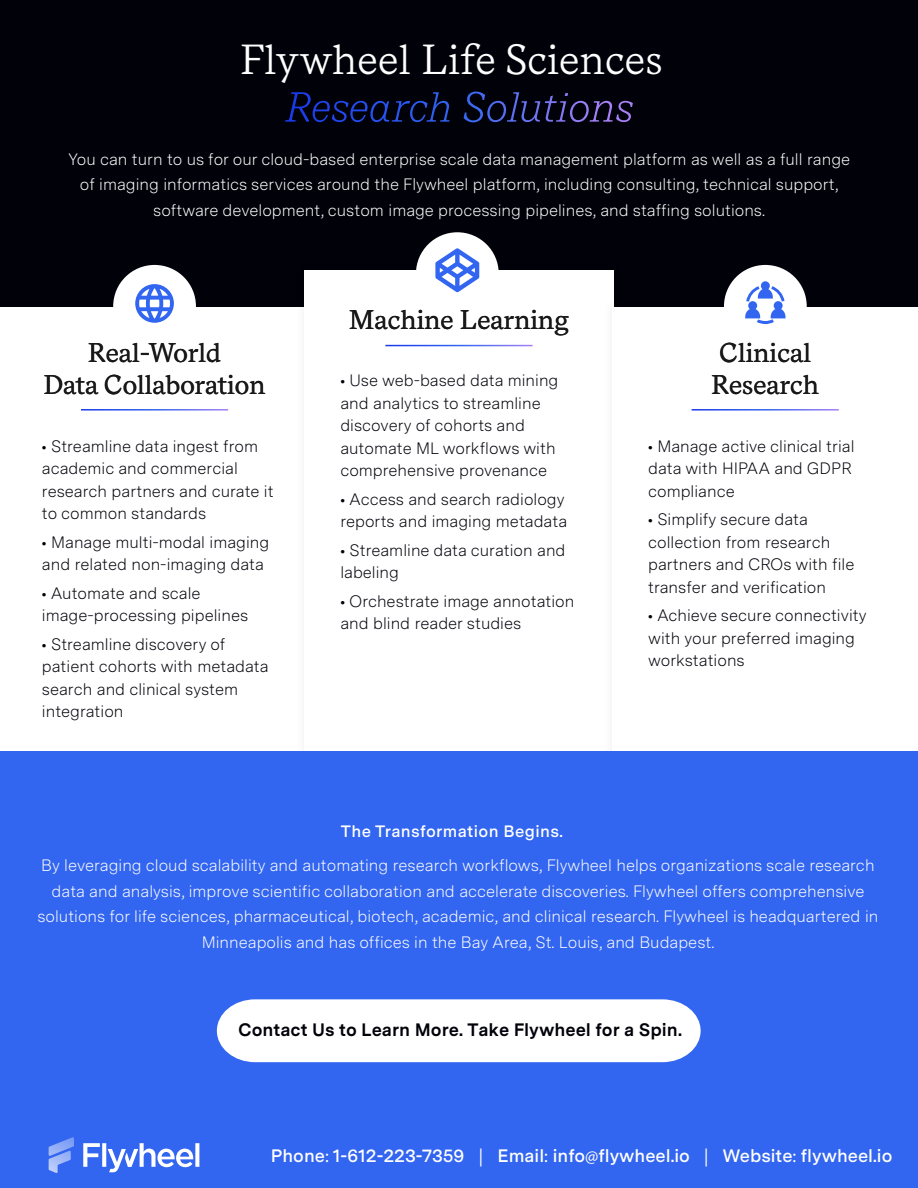
<style>
.page{position:relative;width:918px;height:1188px;background:#fff}
.page>*{position:absolute;margin:0;border:0;box-sizing:border-box;transform-origin:0 0}
.t1{font:42px "Messina Serif Trial";color:#fff}
.t2{font:27px/32.4px "Messina Serif Trial";color:#191919}
.t3{font:600 18px "Messina Sans Trial";color:#fff}
.t4{font:700 18px "Messina Sans Trial";color:#010109}
.t5{font:300 16.5px/22.5px "Messina Sans Trial";color:#010109}
.t6{font:300 16.5px/25.5px "Messina Sans Trial";color:#fff;text-align:center}
.t7{font:600 16.5px "Messina Sans Trial";letter-spacing:.02em;color:#fff}
.s1{font-family:"Myriad Pro";font-weight:400}
</style>
<div class="page">
<div style="left:0;top:0;width:918px;height:1174px;background:#010109"></div>
<div style="left:0;top:307px;width:306px;height:445px;background:#fff"></div>
<div style="left:304px;top:270px;width:310px;height:482px;background:#fff"></div>
<div style="left:612px;top:307px;width:306px;height:445px;background:#fff"></div>
<div style="left:416px;top:232px;width:83px;height:83px;background:#fff;border-radius:50%"></div>
<svg style="left:435px;top:248px;width:44px;height:44px"></svg>
<div style="left:724px;top:265px;width:83px;height:83px;background:#fff;border-radius:50%"></div>
<svg style="left:745px;top:281px;width:41px;height:43px"></svg>
<div style="left:113px;top:265px;width:83px;height:83px;background:#fff;border-radius:50%"></div>
<svg style="left:135px;top:284px;width:39px;height:39px"></svg>
<div style="left:0;top:1121px;width:918px;height:67px;background:#3366f0"></div>
<div style="left:0;top:751px;width:918px;height:388px;background:#3366f0"></div>
<svg style="left:83px;top:1143px;width:116px;height:29px"></svg>
<svg style="left:49px;top:1137px;width:25px;height:36px"></svg>
<div style="left:217px;top:999px;width:484px;height:63px;background:#fff"></div>
<svg style="left:285px;top:92px;width:165px;height:30px"></svg>
<svg style="left:464px;top:92px;width:169px;height:30px"></svg>
<h1 class="t1" style="left:240px;top:43px;width:424px">Flywheel Life Sciences</h1>
<p class="t6" style="left:68px;top:148px;width:783px">You can turn to us for our cloud-based enterprise scale data management platform as well as a full range of imaging informatics services around the Flywheel platform, including consulting, technical support, software development, custom image processing pipelines, and staffing solutions.</p>
<h2 class="t2" style="left:44px;top:339px;width:223px;text-align:center">Real-World<br>Data Collaboration</h2>
<p class="t5" style="left:42px;top:436px;width:233px"><span class="s1">•</span> Streamline data ingest from academic and commercial research partners and curate it to common standards</p>
<p class="t5" style="left:42px;top:532px;width:229px"><span class="s1">•</span> Manage multi-modal imaging and related non-imaging data</p>
<p class="t5" style="left:42px;top:583px;width:208px"><span class="s1">•</span> Automate and scale image-processing pipelines</p>
<p class="t5" style="left:42px;top:634px;width:228px"><span class="s1">•</span> Streamline discovery of patient cohorts with metadata search and clinical system integration</p>
<h2 class="t2" style="left:349px;top:306px;width:221px">Machine Learning</h2>
<p class="t5" style="left:340px;top:371px;width:220px"><span class="s1">•</span> Use web-based data mining and analytics to streamline discovery of cohorts and automate ML workflows with comprehensive provenance</p>
<p class="t5" style="left:340px;top:489px;width:228px"><span class="s1">•</span> Access and search radiology reports and imaging metadata</p>
<p class="t5" style="left:340px;top:540px;width:227px"><span class="s1">•</span> Streamline data curation and labeling</p>
<p class="t5" style="left:340px;top:591px;width:236px"><span class="s1">•</span> Orchestrate image annotation and blind reader studies</p>
<p class="t7" style="left:341px;top:825px;width:223px">The Transformation Begins.</p>
<h2 class="t2" style="left:711px;top:339px;width:109px">Clinical<br>Research</h2>
<p class="t5" style="left:648px;top:436px;width:208px"><span class="s1">•</span> Manage active clinical trial data with HIPAA and GDPR compliance</p>
<p class="t5" style="left:648px;top:510px;width:208px"><span class="s1">•</span> Simplify secure data collection from research partners and CROs with file transfer and verification</p>
<p class="t5" style="left:648px;top:606px;width:220px"><span class="s1">•</span> Achieve secure connectivity with your preferred imaging workstations</p>
<p class="t6" style="left:37px;top:854px;width:843px">By leveraging cloud scalability and automating research workflows, Flywheel helps organizations scale research data and analysis, improve scientific collaboration and accelerate discoveries. Flywheel offers comprehensive solutions for life sciences, pharmaceutical, biotech, academic, and clinical research. Flywheel is headquartered in Minneapolis and has offices in the Bay Area, St. Louis, and Budapest.</p>
<p class="t4" style="left:238px;top:1023px;width:445px">Contact Us to Learn More. Take Flywheel for a Spin.</p>
<p class="t3" style="left:271px;top:1149px;width:623px">Phone<span class="s1">:</span> 1-612-223-7359 <span class="s1">|</span> Email<span class="s1">:</span> info<span class="s1">@</span>flywheel.io <span class="s1">|</span> Website<span class="s1">:</span> flywheel.io</p>
</div>
